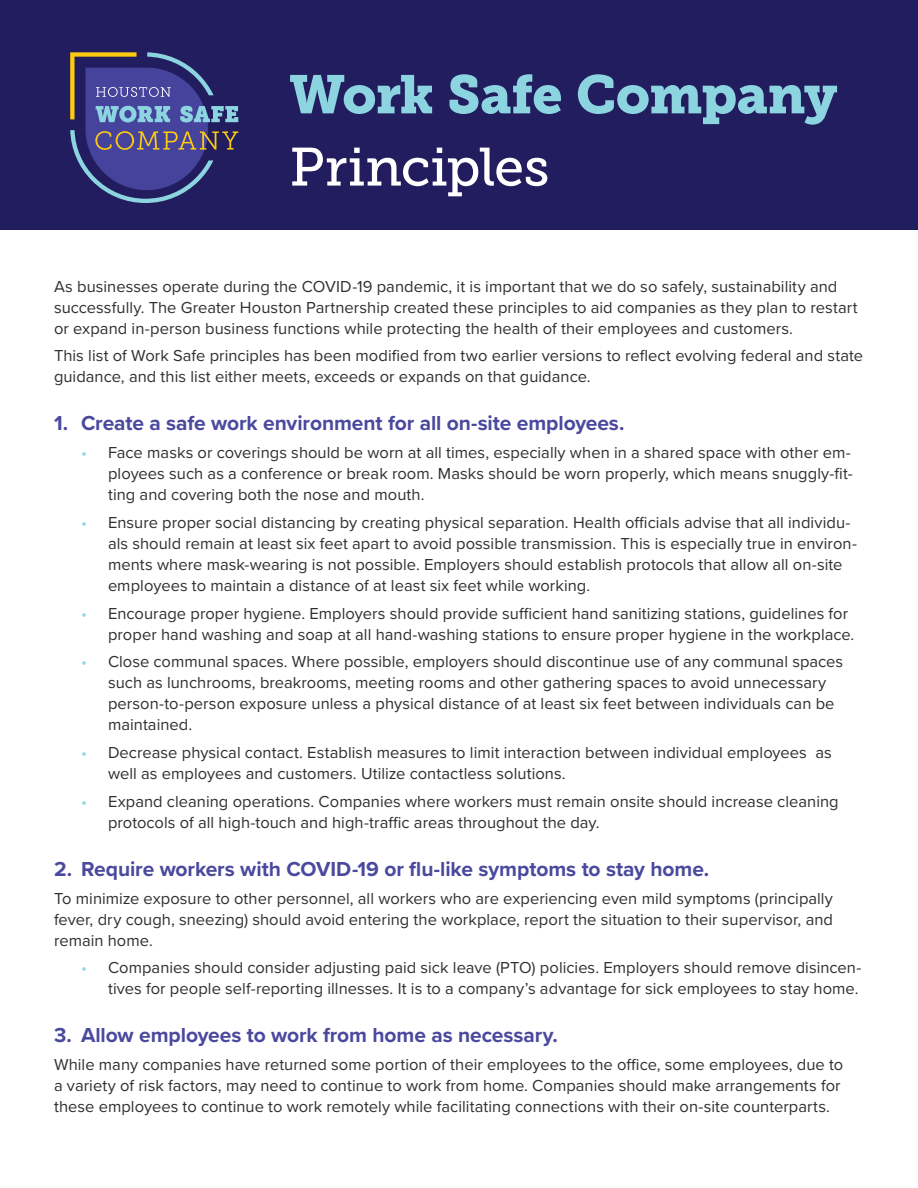
<style>
.page{position:relative;width:918px;height:1188px;background:#fff}
.page>*{position:absolute;margin:0;border:0;box-sizing:border-box;transform-origin:0 0}
.body{font:53.7px "Museo Slab 900";letter-spacing:-.015em;color:#8cd4df}
.body-2{font:53.7px "Museo Slab 500";letter-spacing:-.01em;color:#fff}
.number_-_title{font:700 21px "Proxima Nova";letter-spacing:-.005em;color:#4a499e}
.body-3{font:16.5px/21px "Proxima Nova";letter-spacing:.005em;color:#312f30}
.s1{color:#92d6e0}
</style>
<div class="page">
<div style="left:0;top:0;width:918px;height:230px;background:#221d5f"></div>
<svg style="left:70px;top:52px;width:168px;height:151px"></svg>
<p class="body" style="left:289px;top:63px;width:550px">Work Safe Company</p>
<p class="body-2" style="left:289px;top:137px;width:262px">Principles</p>
<p class="body-3" style="left:54px;top:275px;width:805px">As businesses operate during the COVID-19 pandemic, it is important that we do so safely, sustainability and successfully. The Greater Houston Partnership created these principles to aid companies as they plan to restart or expand in-person business functions while protecting the health of their employees and customers.</p>
<p class="body-3" style="left:54px;top:345px;width:811px">This list of Work Safe principles has been modified from two earlier versions to reflect evolving federal and state guidance, and this list either meets, exceeds or expands on that guidance.</p>
<p class="number_-_title" style="left:54px;top:408px;width:572px">1. Create a safe work environment for all on-site employees.</p>
<p class="body-3" style="left:108px;top:441px;width:746px;text-indent:-27px"><span class="s1">•</span> Face masks or coverings should be worn at all times, especially when in a shared space with other em&shy;ployees such as a conference or break room. Masks should be worn properly, which means snuggly-fit&shy;ting and covering both the nose and mouth.</p>
<p class="body-3" style="left:108px;top:511px;width:750px;text-indent:-27px"><span class="s1">•</span> Ensure proper social distancing by creating physical separation. Health officials advise that all individu&shy;als should remain at least six feet apart to avoid possible transmission. This is especially true in environ&shy;ments where mask-wearing is not possible. Employers should establish protocols that allow all on-site employees to maintain a distance of at least six feet while working.</p>
<p class="body-3" style="left:108px;top:602px;width:748px;text-indent:-27px"><span class="s1">•</span> Encourage proper hygiene. Employers should provide sufficient hand sanitizing stations, guidelines for proper hand washing and soap at all hand-washing stations to ensure proper hygiene in the workplace.</p>
<p class="body-3" style="left:108px;top:651px;width:737px;text-indent:-27px"><span class="s1">•</span> Close communal spaces. Where possible, employers should discontinue use of any communal spaces such as lunchrooms, breakrooms, meeting rooms and other gathering spaces to avoid unnecessary person-to-person exposure unless a physical distance of at least six feet between individuals can be maintained.</p>
<p class="body-3" style="left:108px;top:741px;width:725px;text-indent:-27px"><span class="s1">•</span> Decrease physical contact. Establish measures to limit interaction between individual employees as well as employees and customers. Utilize contactless solutions.</p>
<p class="body-3" style="left:108px;top:790px;width:732px;text-indent:-27px"><span class="s1">•</span> Expand cleaning operations. Companies where workers must remain onsite should increase cleaning protocols of all high-touch and high-traffic areas throughout the day.</p>
<p class="number_-_title" style="left:54px;top:853px;width:657px">2. Require workers with COVID-19 or flu-like symptoms to stay home.</p>
<p class="body-3" style="left:54px;top:887px;width:781px;text-align:justify">To minimize exposure to other personnel, all workers who are experiencing even mild symptoms (principally fever, dry cough, sneezing) should avoid entering the workplace, report the situation to their supervisor, and remain home.</p>
<p class="body-3" style="left:81px;top:957px;width:782px;text-align:right"><span class="s1">•</span> Companies should consider adjusting paid sick leave (PTO) policies. Employers should remove disincen&shy;tives for people self-reporting illnesses. It is to a company’s advantage for sick employees to stay home.</p>
<p class="number_-_title" style="left:54px;top:1020px;width:505px">3. Allow employees to work from home as necessary.</p>
<p class="body-3" style="left:54px;top:1053px;width:791px">While many companies have returned some portion of their employees to the office, some employees, due to a variety of risk factors, may need to continue to work from home. Companies should make arrangements for these employees to continue to work remotely while facilitating connections with their on-site counterparts.</p>
</div>
